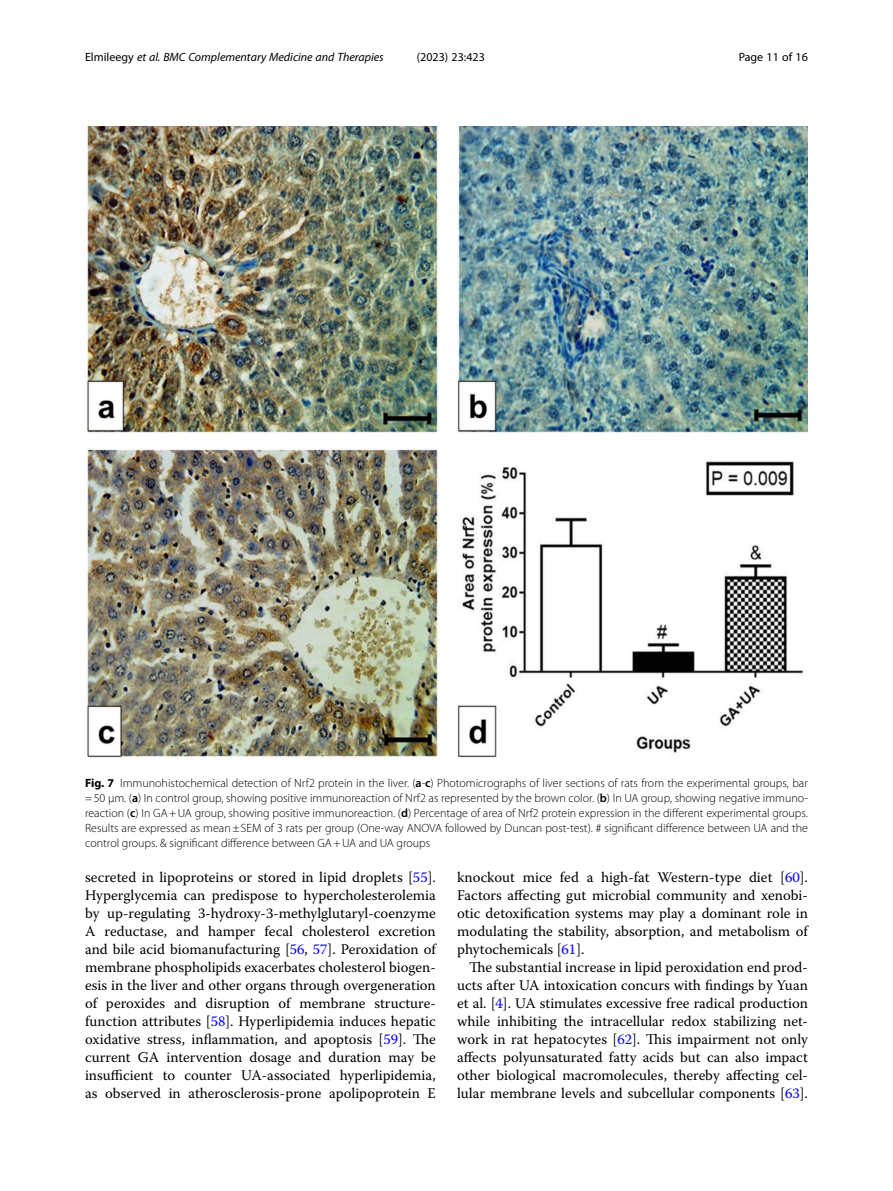
<style>
.page{position:relative;width:893px;height:1191px;background:#fff}
.page>*{position:absolute;margin:0;border:0;box-sizing:border-box;transform-origin:0 0}
.Body_Text_Indent{font:14.7px/18px "Warnock Pro";color:#000;text-align:justify}
.Figure_Caption{font:300 12px/15px "Myriad Pro";color:#000;text-align:justify}
.t1{font:italic 12px "Myriad Pro";color:#000}
.t2{font:12px "Myriad Pro";color:#000}
.s1{font-style:normal}
.s2{font-weight:700}
.s3{font-weight:600}
.s4{color:#00f}
</style>
<div class="page">
<img style="left:87px;top:126px;width:721px;height:632px">
<p class="t1" style="left:85px;top:50px;width:300px"><span class="s1">Elmileegy</span> et al. BMC Complementary Medicine and Therapies</p>
<p class="t2" style="left:417px;top:50px;width:70px">(2023) 23:423</p>
<p class="t2" style="left:739px;top:50px;width:71px">Page 11 of 16</p>
<p class="Figure_Caption" style="left:85px;top:775px;width:724px"><span class="s2">Fig. 7</span> Immunohistochemical detection of Nrf2 protein in the liver. (<span class="s3">a</span>-<span class="s3">c</span>) Photomicrographs of liver sections of rats from the experimental groups, bar =50 μm. (<span class="s3">a</span>) In control group, showing positive immunoreaction of Nrf2 as represented by the brown color. (<span class="s3">b</span>) In UA group, showing negative immuno&shy;reaction (<span class="s3">c</span>) In GA+UA group, showing positive immunoreaction. (<span class="s3">d</span>) Percentage of area of Nrf2 protein expression in the different experimental groups.<br>Results are expressed as mean±SEM of 3 rats per group (One-way ANOVA followed by Duncan post-test). # significant difference between UA and the control groups. &amp; significant difference between GA+UA and UA groups</p>
<p class="Body_Text_Indent" style="left:85px;top:868px;width:352px">secreted in lipoproteins or stored in lipid droplets [<span class="s4">55</span>].<br>Hyperglycemia can predispose to hypercholesterolemia by up-regulating 3-hydroxy-3-methylglutaryl-coenzyme A reductase, and hamper fecal cholesterol excretion and bile acid biomanufacturing [<span class="s4">56</span>, <span class="s4">57</span>]. Peroxidation of membrane phospholipids exacerbates cholesterol biogen&shy;esis in the liver and other organs through overgeneration of peroxides and disruption of membrane structure&shy;function attributes [<span class="s4">58</span>]. Hyperlipidemia induces hepatic oxidative stress, inflammation, and apoptosis [<span class="s4">59</span>]. The current GA intervention dosage and duration may be insufficient to counter UA-associated hyperlipidemia, as observed in atherosclerosis-prone apolipoprotein E</p>
<p class="Body_Text_Indent" style="left:457px;top:868px;width:352px">knockout mice fed a high-fat Western-type diet [<span class="s4">60</span>].<br>Factors affecting gut microbial community and xenobi&shy;otic detoxification systems may play a dominant role in modulating the stability, absorption, and metabolism of phytochemicals [<span class="s4">61</span>].</p>
<p class="Body_Text_Indent" style="left:457px;top:958px;width:352px;text-indent:12px">The substantial increase in lipid peroxidation end prod&shy;ucts after UA intoxication concurs with findings by Yuan et al. [<span class="s4">4</span>]. UA stimulates excessive free radical production while inhibiting the intracellular redox stabilizing net&shy;work in rat hepatocytes [<span class="s4">62</span>]. This impairment not only affects polyunsaturated fatty acids but can also impact other biological macromolecules, thereby affecting cel&shy;lular membrane levels and subcellular components [<span class="s4">63</span>].</p>
</div>
